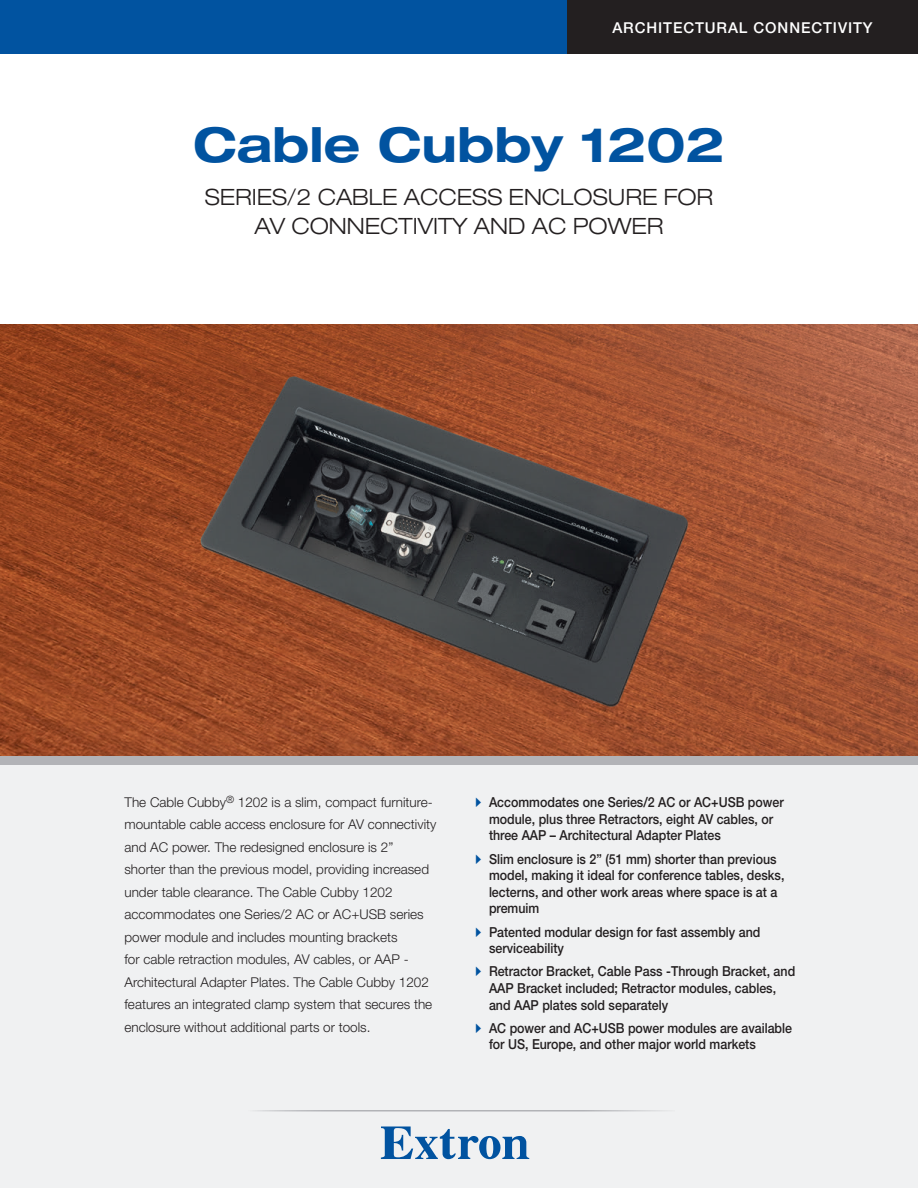
<style>
.page{position:relative;width:918px;height:1188px;background:#fff}
.page>*{position:absolute;margin:0;border:0;box-sizing:border-box;transform-origin:0 0}
.cover_product_name{font:700 expanded 48px "Helvetica Neue LT Std";color:#0153a0}
.cover_product_subti{font:300 expanded 22.5px/28.8px "Helvetica Neue LT Std";color:#231f20;text-align:center}
.cover_category{font:500 15px "Helvetica Neue LT Std";letter-spacing:.06em;color:#fff}
.t1{font:500 13.8px/16.5px "Helvetica Neue LT Std";color:#231f20;scale:.9 1}
.cover_teaser_paragr{font:300 13.5px/22.5px "Helvetica Neue LT Std";color:#231f20}
.s1{font-family:"Quick Type Pi";font-weight:400;color:#0153a0}
</style>
<div class="page">
<div style="left:0;top:0;width:581px;height:54px;background:#0153a0"></div>
<div style="left:567px;top:0;width:351px;height:54px;background:#231f20"></div>
<div style="left:0;top:756px;width:918px;height:23px;background:#b2b3b7"></div>
<div style="left:0;top:766px;width:918px;height:422px;background:#f0f1f2"></div>
<img style="left:0;top:324px;width:918px;height:432px">
<svg style="left:381px;top:1126px;width:148px;height:33px"></svg>
<hr style="left:243px;top:1110px;width:432px;height:2px;background:#b2b3b7">
<p class="cover_category" style="left:612px;top:19px;width:262px">ARCHITECTURAL CONNECTIVITY</p>
<p class="cover_product_name" style="left:193px;top:115px;width:533px">Cable Cubby 1202</p>
<p class="cover_product_subti" style="left:205px;top:182px;width:510px">SERIES/2 CABLE ACCESS ENCLOSURE FOR<br>AV CONNECTIVITY AND AC POWER</p>
<p class="cover_teaser_paragr" style="left:124px;top:791px;width:313px">The Cable Cubby<sup>®</sup> 1202 is a slim, compact furniture&shy;mountable cable access enclosure for AV connectivity and AC power. The redesigned enclosure is 2” shorter than the previous model, providing increased under table clearance. The Cable Cubby 1202 accommodates one Series/2 AC or AC+USB series power module and includes mounting brackets<br>for cable retraction modules, AV cables, or AAP - Architectural Adapter Plates. The Cable Cubby 1202 features an integrated clamp system that secures the enclosure without additional parts or tools.</p>
<p class="t1" style="left:489px;top:794px;width:329px;text-indent:-14px"><span class="s1">A</span> Accommodates one Series/2 AC or AC+USB power module, plus three Retractors, eight AV cables, or three AAP – Architectural Adapter Plates</p>
<p class="t1" style="left:489px;top:850px;width:330px;text-indent:-14px"><span class="s1">A</span> Slim enclosure is 2” (51 mm) shorter than previous model, making it ideal for conference tables, desks, lecterns, and other work areas where space is at a premuim</p>
<p class="t1" style="left:489px;top:923px;width:303px;text-indent:-14px"><span class="s1">A</span> Patented modular design for fast assembly and serviceability</p>
<p class="t1" style="left:489px;top:963px;width:342px;text-indent:-14px"><span class="s1">A</span> Retractor Bracket, Cable Pass -Through Bracket, and<br>AAP Bracket included; Retractor modules, cables, and AAP plates sold separately</p>
<p class="t1" style="left:489px;top:1020px;width:338px;text-indent:-14px"><span class="s1">A</span> AC power and AC+USB power modules are available for US, Europe, and other major world markets</p>
</div>
